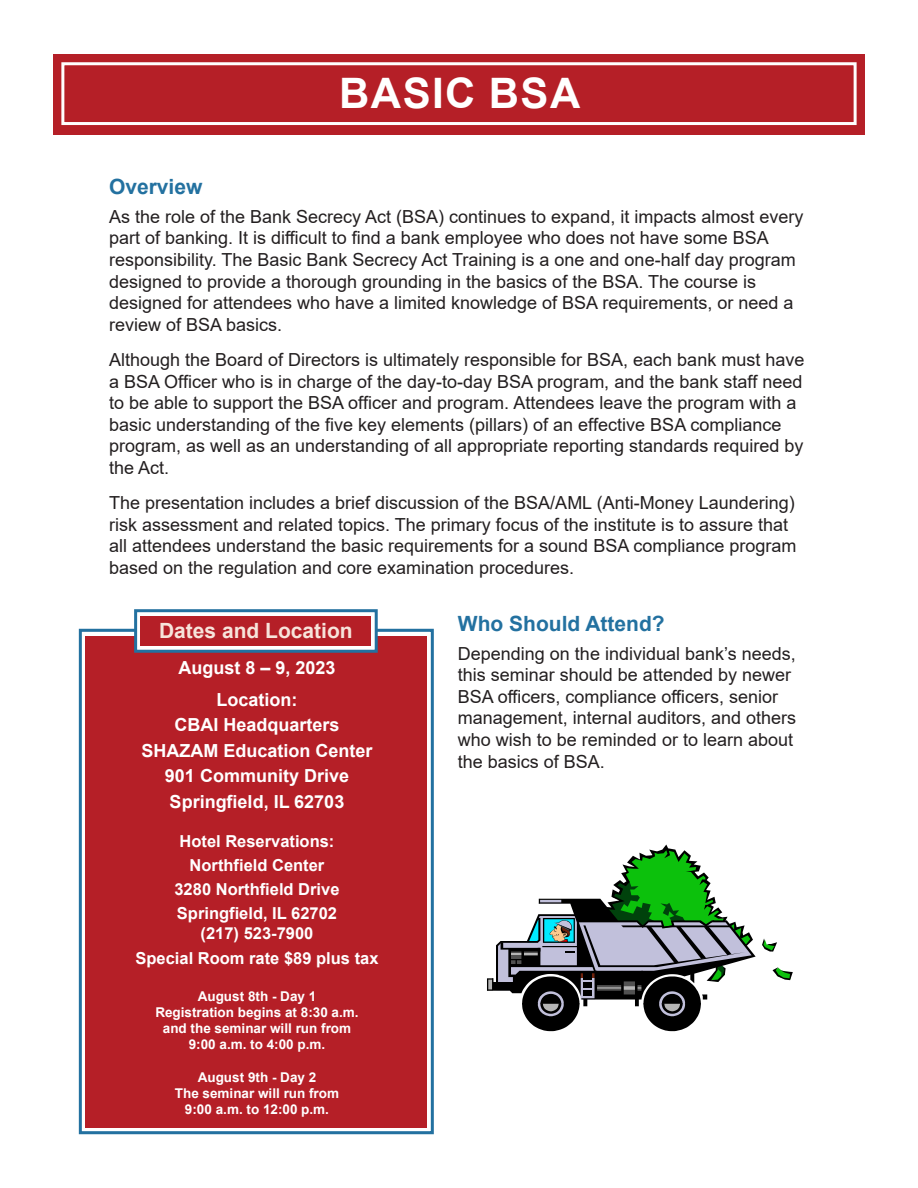
<style>
.page{position:relative;width:918px;height:1188px;background:#fff}
.page>*{position:absolute;margin:0;border:0;box-sizing:border-box;transform-origin:0 0}
.t1{font:700 42px "Arial";letter-spacing:.035em;color:#fff}
.t2{font:700 21px "Arial";color:#2371a0}
.t3{font:700 21px "Arial";color:#f7e4db}
.t4{font:18px/21.6px "Arial";color:#231f20}
.t5{font:700 18px/25.5px "Arial";color:#fff;text-align:center}
.t6{font:700 16.5px/24px "Arial";color:#fff;text-align:center}
.t7{font:700 13.5px/16.2px "Arial";color:#fff;text-align:center}
</style>
<div class="page">
<div style="left:53px;top:54px;width:812px;height:81px;background:#b51f27"></div>
<div style="left:61px;top:62px;width:796px;height:63px;border:3px solid #fff"></div>
<div style="left:86px;top:636px;width:341px;height:491px;background:#b51f27"></div>
<div style="left:79px;top:629px;width:355px;height:505px;border:3px solid #2371a0"></div>
<div style="left:134px;top:609px;width:244px;height:44px;background:#fff;border:3px solid #2371a0"></div>
<div style="left:141px;top:616px;width:230px;height:30px;background:#b51f27"></div>
<svg style="left:762px;top:938px;width:15px;height:14px"></svg>
<svg style="left:773px;top:967px;width:20px;height:13px"></svg>
<svg style="left:487px;top:845px;width:269px;height:186px"></svg>
<p class="t1" style="left:339px;top:64px;width:243px">BASIC BSA</p>
<p class="t2" style="left:109px;top:172px;width:95px">Overview</p>
<p class="t4" style="left:109px;top:206px;width:696px">As the role of the Bank Secrecy Act (BSA) continues to expand, it impacts almost every part of banking. It is difficult to find a bank employee who does not have some BSA responsibility. The Basic Bank Secrecy Act Training is a one and one-half day program designed to provide a thorough grounding in the basics of the BSA. The course is designed for attendees who have a limited knowledge of BSA requirements, or need a review of BSA basics.</p>
<p class="t4" style="left:109px;top:349px;width:697px">Although the Board of Directors is ultimately responsible for BSA, each bank must have a BSA Officer who is in charge of the day-to-day BSA program, and the bank staff need to be able to support the BSA officer and program. Attendees leave the program with a basic understanding of the five key elements (pillars) of an effective BSA compliance program, as well as an understanding of all appropriate reporting standards required by the Act.</p>
<p class="t4" style="left:109px;top:492px;width:689px">The presentation includes a brief discussion of the BSA/AML (Anti-Money Laundering) risk assessment and related topics. The primary focus of the institute is to assure that all attendees understand the basic requirements for a sound BSA compliance program based on the regulation and core examination procedures.</p>
<p class="t3" style="left:159px;top:616px;width:195px">Dates and Location</p>
<p class="t5" style="left:178px;top:651px;width:159px;line-height:32.2px">August 8 – 9, 2023<br>Location:</p>
<p class="t5" style="left:142px;top:712px;width:233px">CBAI Headquarters<br>SHAZAM Education Center<br>901 Community Drive<br>Springfield, IL 62703</p>
<p class="t6" style="left:174px;top:829px;width:167px">Hotel Reservations:<br>Northfield Center<br>3280 Northfield Drive<br>Springfield, IL 62702</p>
<p class="t6" style="left:136px;top:920px;width:245px;line-height:25.5px">(217) 523-7900<br>Special Room rate $89 plus tax</p>
<p class="t7" style="left:155px;top:988px;width:205px">August 8th - Day 1<br>Registration begins at 8:30 a.m. and the seminar will run from<br>9:00 a.m. to 4:00 p.m.</p>
<p class="t7" style="left:175px;top:1069px;width:166px">August 9th - Day 2<br>The seminar will run from<br>9:00 a.m. to 12:00 p.m.</p>
<p class="t2" style="left:458px;top:609px;width:208px">Who Should Attend?</p>
<p class="t4" style="left:458px;top:642px;width:340px">Depending on the individual bank’s needs, this seminar should be attended by newer BSA officers, compliance officers, senior management, internal auditors, and others who wish to be reminded or to learn about the basics of BSA.</p>
</div>
